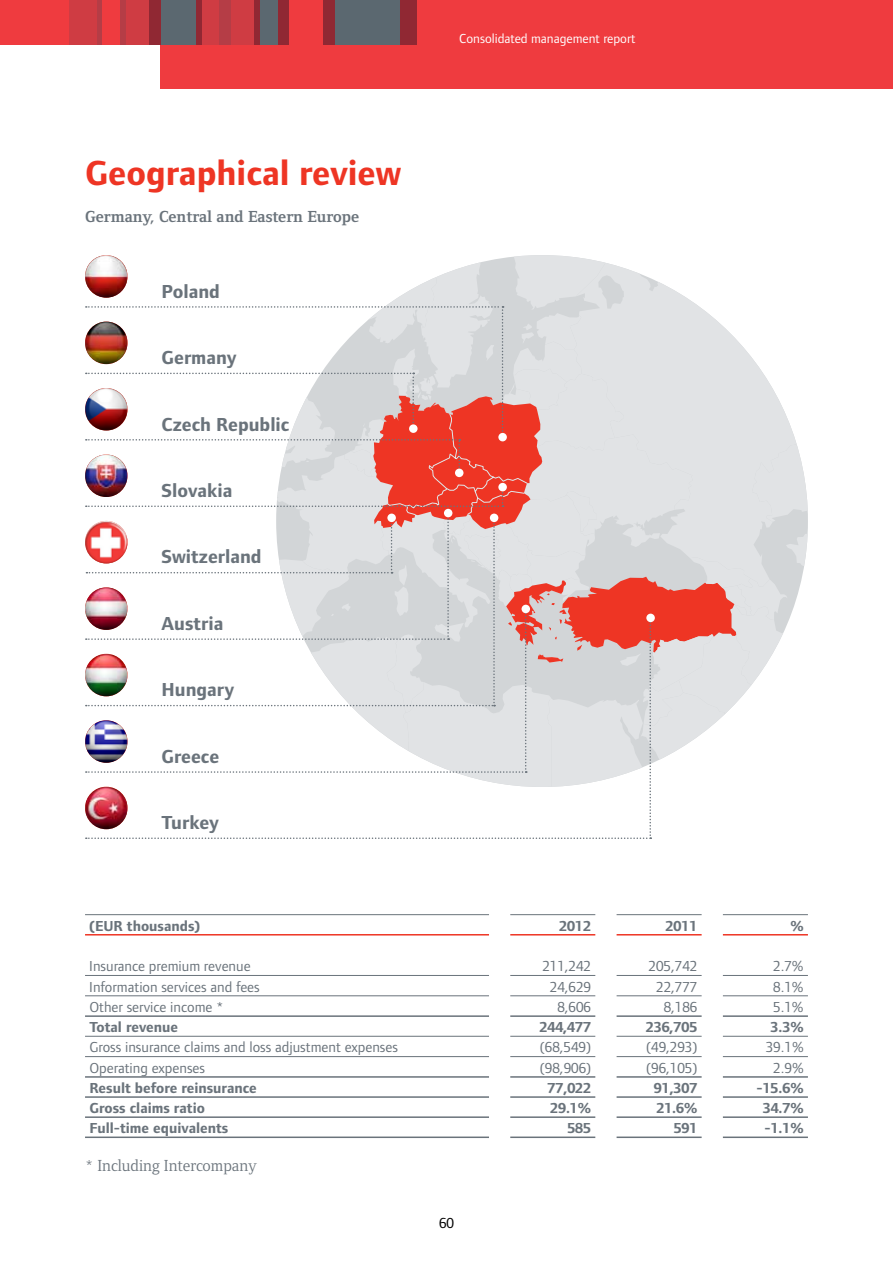
<style>
.page{position:relative;width:893px;height:1263px;background:#fff}
.page>*{position:absolute;margin:0;border:0;box-sizing:border-box;transform-origin:0 0}
.t1{font:700 36px "Foundry Form Sans";color:#ee3524}
.t2{font:700 19.5px "Foundry Form Sans";color:#6a737b}
.t3{font:700 16.5px "Foundry Form Serif";color:#6a737b}
.t4{font:16.5px "Foundry Form Serif";color:#6a737b}
.t5{font:15px "Foundry Form Sans";color:#6a737b}
.t6{font:700 15px "Foundry Form Sans";color:#6a737b}
.t7{font:15px "Foundry Form Sans";color:#000}
.t8{font:13.5px "Foundry Form Sans";color:#fff}
</style>
<div class="page">
<div style="left:161px;top:0;width:732px;height:89px;background:#ef3b3f"></div>
<div style="left:0;top:0;width:69px;height:45px;background:#ef3b3f"></div>
<div style="left:96px;top:0;width:6px;height:45px;background:#b53d46"></div>
<div style="left:102px;top:0;width:18px;height:45px;background:#ef3b3f"></div>
<div style="left:69px;top:0;width:27px;height:45px;background:#cf3c43"></div>
<div style="left:126px;top:0;width:23px;height:45px;background:#cf3c43"></div>
<div style="left:202px;top:0;width:18px;height:45px;background:#cf3c43"></div>
<div style="left:231px;top:0;width:23px;height:45px;background:#cf3c43"></div>
<div style="left:149px;top:0;width:12px;height:45px;background:#902833"></div>
<div style="left:220px;top:0;width:11px;height:45px;background:#b53d46"></div>
<div style="left:277px;top:0;width:12px;height:45px;background:#902833"></div>
<div style="left:400px;top:0;width:17px;height:45px;background:#902833"></div>
<div style="left:323px;top:0;width:12px;height:45px;background:#902833"></div>
<div style="left:120px;top:0;width:6px;height:45px;background:#b53d46"></div>
<div style="left:161px;top:0;width:35px;height:45px;background:#5b6870"></div>
<div style="left:335px;top:0;width:65px;height:45px;background:#5b6870"></div>
<div style="left:196px;top:0;width:6px;height:45px;background:#902833"></div>
<div style="left:260px;top:0;width:17px;height:45px;background:#5b6870"></div>
<div style="left:254px;top:0;width:6px;height:45px;background:#902833"></div>
<hr style="left:85px;top:914px;width:404px;height:1px;background:#6a737b">
<hr style="left:510px;top:914px;width:85px;height:1px;background:#6a737b">
<hr style="left:617px;top:914px;width:85px;height:1px;background:#6a737b">
<hr style="left:723px;top:914px;width:85px;height:1px;background:#6a737b">
<hr style="left:85px;top:934px;width:404px;height:1px;background:#ee3524">
<hr style="left:510px;top:934px;width:85px;height:1px;background:#ee3524">
<hr style="left:617px;top:934px;width:85px;height:1px;background:#ee3524">
<hr style="left:723px;top:934px;width:85px;height:1px;background:#ee3524">
<hr style="left:85px;top:1096px;width:404px;height:2px;background:#6a737b">
<hr style="left:510px;top:1096px;width:85px;height:2px;background:#6a737b">
<hr style="left:617px;top:1096px;width:85px;height:2px;background:#6a737b">
<hr style="left:723px;top:1096px;width:85px;height:2px;background:#6a737b">
<hr style="left:85px;top:1116px;width:404px;height:2px;background:#6a737b">
<hr style="left:510px;top:1116px;width:85px;height:2px;background:#6a737b">
<hr style="left:617px;top:1116px;width:85px;height:2px;background:#6a737b">
<hr style="left:723px;top:1116px;width:85px;height:2px;background:#6a737b">
<hr style="left:85px;top:1076px;width:404px;height:2px;background:#6a737b">
<hr style="left:510px;top:1076px;width:85px;height:2px;background:#6a737b">
<hr style="left:617px;top:1076px;width:85px;height:2px;background:#6a737b">
<hr style="left:723px;top:1076px;width:85px;height:2px;background:#6a737b">
<hr style="left:85px;top:1036px;width:404px;height:1px;background:#6a737b">
<hr style="left:85px;top:1056px;width:404px;height:1px;background:#6a737b">
<hr style="left:510px;top:1036px;width:85px;height:1px;background:#6a737b">
<hr style="left:510px;top:1056px;width:85px;height:1px;background:#6a737b">
<hr style="left:617px;top:1036px;width:85px;height:1px;background:#6a737b">
<hr style="left:617px;top:1056px;width:85px;height:1px;background:#6a737b">
<hr style="left:723px;top:1036px;width:85px;height:1px;background:#6a737b">
<hr style="left:723px;top:1056px;width:85px;height:1px;background:#6a737b">
<hr style="left:85px;top:975px;width:404px;height:1px;background:#6a737b">
<hr style="left:85px;top:995px;width:404px;height:1px;background:#6a737b">
<hr style="left:510px;top:975px;width:85px;height:1px;background:#6a737b">
<hr style="left:510px;top:995px;width:85px;height:1px;background:#6a737b">
<hr style="left:617px;top:975px;width:85px;height:1px;background:#6a737b">
<hr style="left:617px;top:995px;width:85px;height:1px;background:#6a737b">
<hr style="left:723px;top:975px;width:85px;height:1px;background:#6a737b">
<hr style="left:723px;top:995px;width:85px;height:1px;background:#6a737b">
<hr style="left:85px;top:1015px;width:404px;height:2px;background:#6a737b">
<hr style="left:510px;top:1015px;width:85px;height:2px;background:#6a737b">
<hr style="left:617px;top:1015px;width:85px;height:2px;background:#6a737b">
<hr style="left:723px;top:1015px;width:85px;height:2px;background:#6a737b">
<hr style="left:85px;top:1136px;width:404px;height:2px;background:#6a737b">
<hr style="left:510px;top:1136px;width:85px;height:2px;background:#6a737b">
<hr style="left:617px;top:1136px;width:85px;height:2px;background:#6a737b">
<hr style="left:723px;top:1136px;width:85px;height:2px;background:#6a737b">
<svg style="left:86px;top:255px;width:722px;height:584px"></svg>
<div style="left:646px;top:614px;width:9px;height:8px;background:#fff;border-radius:50%"></div>
<div style="left:455px;top:469px;width:8px;height:8px;background:#fff;border-radius:50%"></div>
<div style="left:409px;top:424px;width:9px;height:9px;background:#fff;border-radius:50%"></div>
<h1 class="t1" style="left:85px;top:153px;width:318px">Geographical review</h1>
<p class="t3" style="left:85px;top:207px;width:276px">Germany, Central and Eastern Europe</p>
<h2 class="t2" style="left:162px;top:280px;width:60px">Poland</h2>
<h2 class="t2" style="left:162px;top:347px;width:77px">Germany</h2>
<h2 class="t2" style="left:162px;top:413px;width:129px">Czech Republic</h2>
<h2 class="t2" style="left:162px;top:480px;width:72px">Slovakia</h2>
<h2 class="t2" style="left:162px;top:546px;width:102px">Switzerland</h2>
<h2 class="t2" style="left:162px;top:612px;width:63px">Austria</h2>
<h2 class="t2" style="left:162px;top:679px;width:74px">Hungary</h2>
<h2 class="t2" style="left:162px;top:745px;width:59px">Greece</h2>
<h2 class="t2" style="left:162px;top:812px;width:59px">Turkey</h2>
<p class="t8" style="left:459px;top:31px;width:178px">Consolidated management report</p>
<p class="t6" style="left:89px;top:917px;width:113px">(EUR thousands)</p>
<p class="t6" style="left:559px;top:917px;width:33px">2012</p>
<p class="t6" style="left:666px;top:917px;width:33px">2011</p>
<p class="t6" style="left:790px;top:917px;width:15px">%</p>
<p class="t5" style="left:89px;top:958px;width:163px">Insurance premium revenue</p>
<p class="t5" style="left:542px;top:958px;width:50px">211,242</p>
<p class="t5" style="left:649px;top:958px;width:50px">205,742</p>
<p class="t5" style="left:773px;top:958px;width:32px">2.7%</p>
<p class="t5" style="left:89px;top:978px;width:172px">Information services and fees</p>
<p class="t5" style="left:550px;top:978px;width:43px">24,629</p>
<p class="t5" style="left:656px;top:978px;width:43px">22,777</p>
<p class="t5" style="left:773px;top:978px;width:32px">8.1%</p>
<p class="t5" style="left:89px;top:998px;width:136px">Other service income *</p>
<p class="t5" style="left:557px;top:998px;width:35px">8,606</p>
<p class="t5" style="left:664px;top:998px;width:35px">8,186</p>
<p class="t5" style="left:773px;top:998px;width:32px">5.1%</p>
<p class="t6" style="left:89px;top:1018px;width:90px">Total revenue</p>
<p class="t6" style="left:539px;top:1018px;width:53px">244,477</p>
<p class="t6" style="left:646px;top:1018px;width:53px">236,705</p>
<p class="t6" style="left:771px;top:1018px;width:35px">3.3%</p>
<p class="t5" style="left:89px;top:1039px;width:310px">Gross insurance claims and loss adjustment expenses</p>
<p class="t5" style="left:540px;top:1039px;width:53px">(68,549)</p>
<p class="t5" style="left:646px;top:1039px;width:53px">(49,293)</p>
<p class="t5" style="left:766px;top:1039px;width:40px">39.1%</p>
<p class="t5" style="left:89px;top:1059px;width:117px">Operating expenses</p>
<p class="t5" style="left:540px;top:1059px;width:53px">(98,906)</p>
<p class="t5" style="left:646px;top:1059px;width:53px">(96,105)</p>
<p class="t5" style="left:773px;top:1059px;width:32px">2.9%</p>
<p class="t6" style="left:89px;top:1079px;width:169px">Result before reinsurance</p>
<p class="t6" style="left:547px;top:1079px;width:45px">77,022</p>
<p class="t6" style="left:654px;top:1079px;width:45px">91,307</p>
<p class="t6" style="left:756px;top:1079px;width:49px">-15.6%</p>
<p class="t6" style="left:89px;top:1099px;width:117px">Gross claims ratio</p>
<p class="t6" style="left:550px;top:1099px;width:43px">29.1%</p>
<p class="t6" style="left:656px;top:1099px;width:43px">21.6%</p>
<p class="t6" style="left:763px;top:1099px;width:43px">34.7%</p>
<p class="t6" style="left:89px;top:1120px;width:141px">Full-time equivalents</p>
<p class="t6" style="left:567px;top:1120px;width:25px">585</p>
<p class="t6" style="left:674px;top:1120px;width:25px">591</p>
<p class="t6" style="left:764px;top:1120px;width:41px">-1.1%</p>
<p class="t4" style="left:85px;top:1156px;width:173px">* Including Intercompany</p>
<p class="t7" style="left:439px;top:1214px;width:16px">60</p>
</div>
